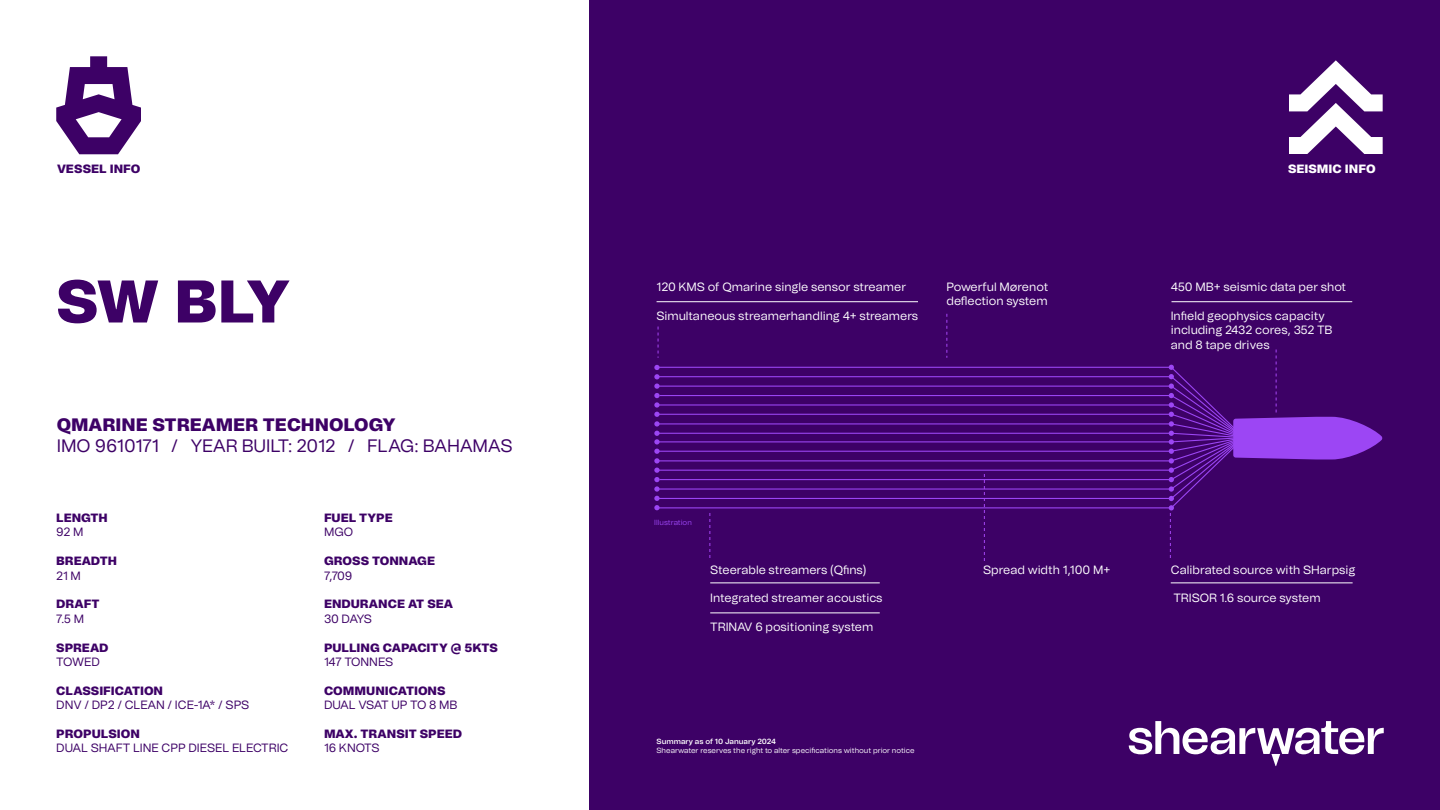
<style>
.page{position:relative;width:1440px;height:810px;background:#fff}
.page>*{position:absolute;margin:0;border:0;box-sizing:border-box;transform-origin:0 0}
.t1{font:900 60px "Tomato Grotesk";color:#3d0166}
.t2{font:18px "Tomato Grotesk";letter-spacing:-.015em;color:#3d0166}
.t3{font:900 18px "Tomato Grotesk";color:#3d0166}
.t4{font:12px/14.4px "Tomato Grotesk";color:#fff}
.t5{font:900 12px "Tomato Grotesk";color:#3d0166}
.t6{font:12px "Tomato Grotesk";letter-spacing:-.005em;color:#3d0166}
.t7{font:900 12px "Tomato Grotesk";color:#fff}
.t8{font:7.5px "Tomato Grotesk";color:#fff}
.t9{font:600 7.5px "Tomato Grotesk";color:#fff}
.t10{font:7.5px "Tomato Grotesk";color:#9c46f4}
</style>
<div class="page">
<svg style="left:56px;top:56px;width:85px;height:98px"></svg>
<div style="left:590px;top:0;width:850px;height:810px;background:#3d0166"></div>
<hr style="left:657px;top:460px;width:514px;height:1px;background:#9c46f4">
<hr style="left:657px;top:470px;width:514px;height:1px;background:#9c46f4">
<hr style="left:660px;top:479px;width:511px;height:1px;background:#9c46f4">
<hr style="left:657px;top:488px;width:514px;height:2px;background:#9c46f4">
<hr style="left:657px;top:498px;width:514px;height:1px;background:#9c46f4">
<hr style="left:657px;top:507px;width:514px;height:1px;background:#9c46f4">
<hr style="left:657px;top:451px;width:514px;height:1px;background:#9c46f4">
<hr style="left:657px;top:441px;width:514px;height:1px;background:#9c46f4">
<hr style="left:657px;top:414px;width:514px;height:1px;background:#9c46f4">
<hr style="left:657px;top:404px;width:514px;height:2px;background:#9c46f4">
<hr style="left:660px;top:395px;width:511px;height:1px;background:#9c46f4">
<hr style="left:657px;top:386px;width:514px;height:1px;background:#9c46f4">
<hr style="left:657px;top:376px;width:514px;height:1px;background:#9c46f4">
<hr style="left:657px;top:367px;width:514px;height:1px;background:#9c46f4">
<hr style="left:657px;top:423px;width:514px;height:1px;background:#9c46f4">
<hr style="left:657px;top:433px;width:514px;height:1px;background:#9c46f4">
<svg style="left:654px;top:365px;width:6px;height:145px"></svg>
<svg style="left:1289px;top:60px;width:94px;height:94px"></svg>
<hr style="left:657px;top:302px;width:261px;height:1px;background:#fff">
<hr style="left:1172px;top:302px;width:180px;height:1px;background:#fff">
<hr style="left:710px;top:583px;width:170px;height:1px;background:#fff">
<hr style="left:1171px;top:583px;width:182px;height:1px;background:#fff">
<hr style="left:710px;top:613px;width:170px;height:1px;background:#fff">
<svg style="left:946px;top:314px;width:1px;height:44px"></svg>
<svg style="left:658px;top:327px;width:1px;height:31px"></svg>
<svg style="left:710px;top:513px;width:1px;height:45px"></svg>
<svg style="left:1129px;top:721px;width:255px;height:45px"></svg>
<svg style="left:1169px;top:350px;width:213px;height:208px"></svg>
<svg style="left:984px;top:474px;width:1px;height:87px"></svg>
<p class="t5" style="left:57px;top:160px;width:85px">VESSEL INFO</p>
<h1 class="t1" style="left:56px;top:256px;width:235px">SW BLY</h1>
<h2 class="t3" style="left:57px;top:411px;width:340px">QMARINE STREAMER TECHNOLOGY</h2>
<h2 class="t2" style="left:57px;top:433px;width:457px">IMO 9610171 / YEAR BUILT: 2012 / FLAG: BAHAMAS</h2>
<p class="t5" style="left:56px;top:509px;width:53px">LENGTH</p>
<p class="t6" style="left:56px;top:524px;width:29px">92 M</p>
<p class="t5" style="left:56px;top:552px;width:62px">BREADTH</p>
<p class="t6" style="left:56px;top:567px;width:26px">21 M</p>
<p class="t5" style="left:56px;top:595px;width:45px">DRAFT</p>
<p class="t6" style="left:56px;top:610px;width:29px">7.5 M</p>
<p class="t5" style="left:56px;top:638px;width:54px">SPREAD</p>
<p class="t6" style="left:56px;top:653px;width:45px">TOWED</p>
<p class="t5" style="left:56px;top:682px;width:108px">CLASSIFICATION</p>
<p class="t6" style="left:56px;top:697px;width:195px">DNV / DP2 / CLEAN / ICE-1A* / SPS</p>
<p class="t5" style="left:56px;top:725px;width:85px">PROPULSION</p>
<p class="t6" style="left:56px;top:740px;width:234px">DUAL SHAFT LINE CPP DIESEL ELECTRIC</p>
<p class="t5" style="left:324px;top:509px;width:70px">FUEL TYPE</p>
<p class="t6" style="left:324px;top:524px;width:31px">MGO</p>
<p class="t5" style="left:324px;top:552px;width:113px">GROSS TONNAGE</p>
<p class="t6" style="left:324px;top:567px;width:30px">7,709</p>
<p class="t5" style="left:324px;top:595px;width:131px">ENDURANCE AT SEA</p>
<p class="t6" style="left:324px;top:610px;width:49px">30 DAYS</p>
<p class="t5" style="left:324px;top:638px;width:176px">PULLING CAPACITY @ 5KTS</p>
<p class="t6" style="left:324px;top:653px;width:71px">147 TONNES</p>
<p class="t5" style="left:324px;top:682px;width:123px">COMMUNICATIONS</p>
<p class="t6" style="left:324px;top:697px;width:135px">DUAL VSAT UP TO 8 MB</p>
<p class="t5" style="left:324px;top:725px;width:140px">MAX. TRANSIT SPEED</p>
<p class="t6" style="left:324px;top:740px;width:57px">16 KNOTS</p>
<p class="t7" style="left:1288px;top:160px;width:89px">SEISMIC INFO</p>
<p class="t4" style="left:657px;top:279px;width:251px">120 KMS of Qmarine single sensor streamer</p>
<p class="t4" style="left:657px;top:308px;width:263px">Simultaneous streamerhandling 4+ streamers</p>
<p class="t4" style="left:946px;top:279px;width:103px">Powerful Mørenot deflection system</p>
<p class="t4" style="left:1171px;top:279px;width:177px">450 MB+ seismic data per shot</p>
<p class="t4" style="left:1171px;top:308px;width:163px">Infield geophysics capacity including 2432 cores, 352 TB and 8 tape drives</p>
<p class="t10" style="left:654px;top:517px;width:39px">Illustration</p>
<p class="t4" style="left:710px;top:562px;width:158px">Steerable streamers (Qfins)</p>
<p class="t4" style="left:710px;top:591px;width:174px">Integrated streamer acoustics</p>
<p class="t4" style="left:710px;top:620px;width:165px">TRINAV 6 positioning system</p>
<p class="t9" style="left:657px;top:736px;width:121px">Summary as of 10 January 2024</p>
<p class="t8" style="left:657px;top:745px;width:259px">Shearwater reserves the right to alter specifications without prior notice</p>
<p class="t4" style="left:983px;top:562px;width:129px">Spread width 1,100 M+</p>
<p class="t4" style="left:1171px;top:562px;width:186px">Calibrated source with SHarpsig</p>
<p class="t4" style="left:1173px;top:591px;width:149px">TRISOR 1.6 source system</p>
</div>
